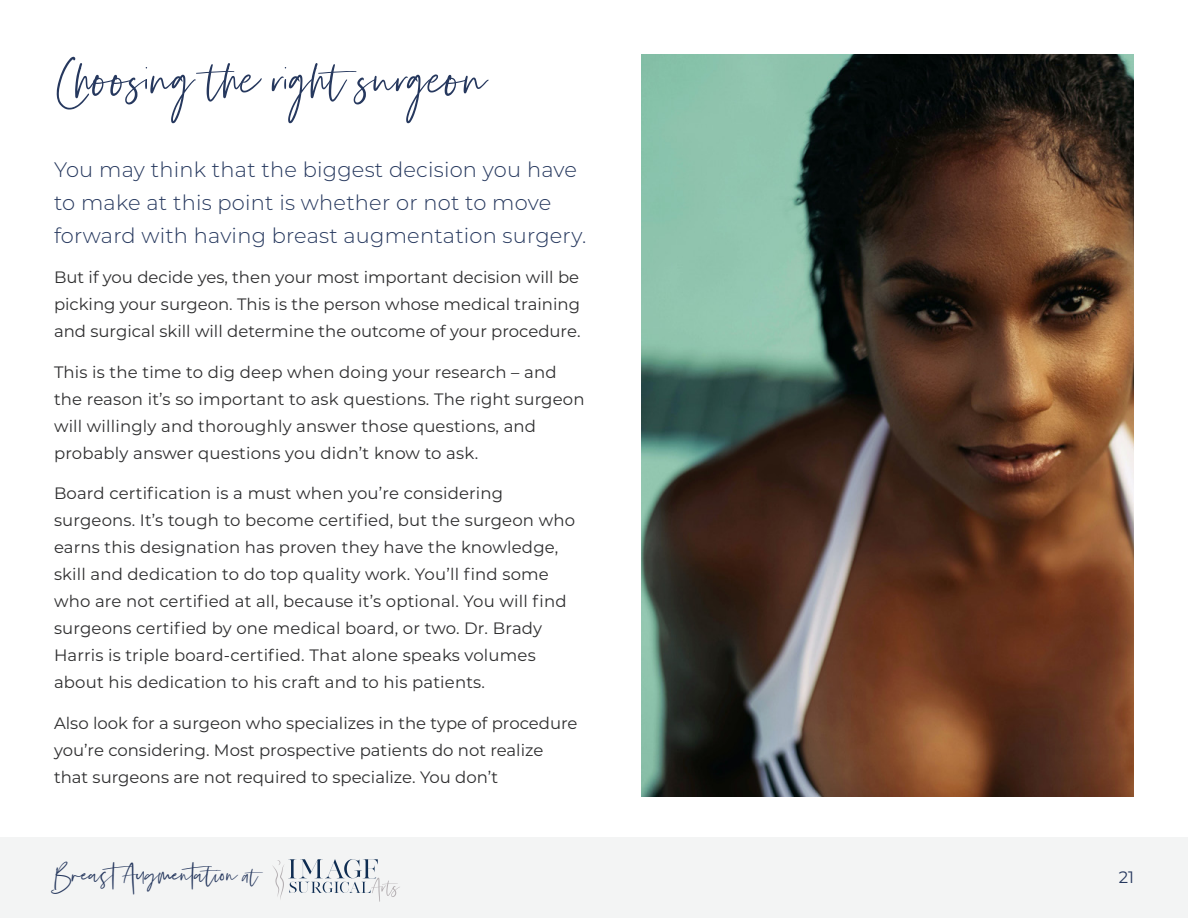
<style>
.page{position:relative;width:1188px;height:918px;background:#fff}
.page>*{position:absolute;margin:0;border:0;box-sizing:border-box;transform-origin:0 0}
.t1{font:60px "Silver South Script Alt";color:#26385e}
.t2{font:32.85px "Silver South Script";color:#26385e}
.t3{font:300 21px/33px "Montserrat";letter-spacing:.01em;color:#26385e}
.t4{font:16.5px/27px "Montserrat";letter-spacing:.01em;color:#2e2e2f}
.t5{font:16.5px "Montserrat";color:#26385e}
.s1{font-family:"Silver South Script Alt"}
.s2{font-family:"Silver South Script Alt";font-size:28.5px}
</style>
<div class="page">
<div style="left:0;top:837px;width:1188px;height:81px;background:#f3f4f4"></div>
<svg style="left:272px;top:859px;width:128px;height:43px"></svg>
<img style="left:641px;top:54px;width:493px;height:742px">
<h1 class="t1" style="left:54px;top:44px;width:435px">Choosing the right surgeon</h1>
<p class="t3" style="left:54px;top:152px;width:534px">You may think that the biggest decision you have to make at this point is whether or not to move forward with having breast augmentation surgery.</p>
<p class="t4" style="left:54px;top:263px;width:528px;text-align:justify">But if you decide yes, then your most important decision will be picking your surgeon. This is the person whose medical training and surgical skill will determine the outcome of your procedure.</p>
<p class="t4" style="left:54px;top:358px;width:532px">This is the time to dig deep when doing your research – and the reason it’s so important to ask questions. The right surgeon will willingly and thoroughly answer those questions, and probably answer questions you didn’t know to ask.</p>
<p class="t4" style="left:54px;top:479px;width:523px">Board certification is a must when you’re considering surgeons. It’s tough to become certified, but the surgeon who earns this designation has proven they have the knowledge, skill and dedication to do top quality work. You’ll find some who are not certified at all, because it’s optional. You will find surgeons certified by one medical board, or two. Dr. Brady Harris is triple board-certified. That alone speaks volumes about his dedication to his craft and to his patients.</p>
<p class="t4" style="left:54px;top:709px;width:525px">Also look for a surgeon who specializes in the type of procedure you’re considering. Most prospective patients do not realize that surgeons are not required to specialize. You don’t</p>
<h2 class="t2" style="left:54px;top:855px;width:206px">BreastAugmenta<span class="s1">t</span>ion <span class="s2">at</span></h2>
<p class="t5" style="left:1119px;top:866px;width:17px">21</p>
</div>
